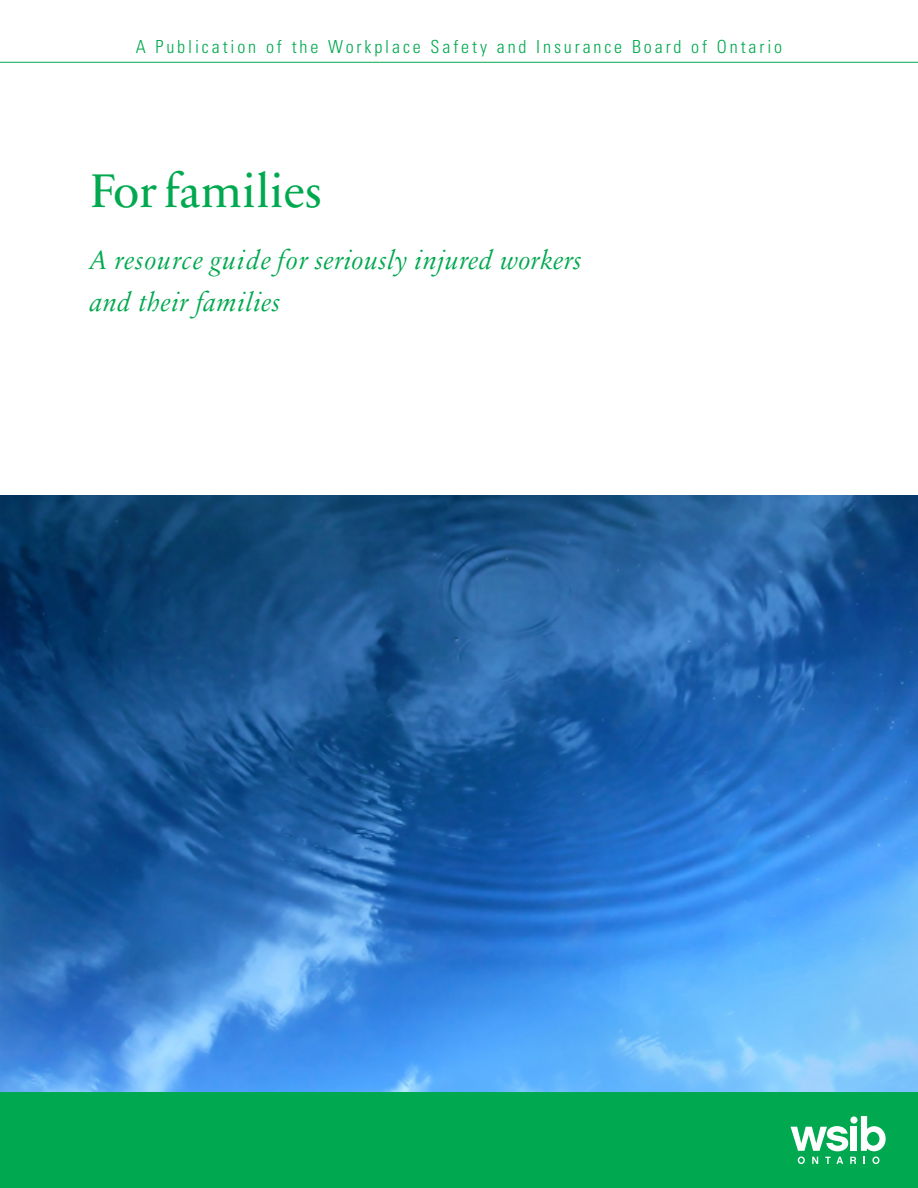
<style>
.page{position:relative;width:918px;height:1188px;background:#fff}
.page>*{position:absolute;margin:0;border:0;box-sizing:border-box;transform-origin:0 0}
.p1title1{font:48px "Sabon Next LT";color:#00a94f}
.p1title3{font:italic 27px/42px "Sabon Next LT Display";letter-spacing:.02em;color:#00a94f}
.p1title{font:300 condensed 18px "Univers LT Std";letter-spacing:.16em;color:#00a94f}
</style>
<div class="page">
<img style="left:0;top:495px;width:918px;height:598px">
<div style="left:0;top:1093px;width:918px;height:95px;background:#00a94f"></div>
<svg style="left:791px;top:1126px;width:57px;height:25px"></svg>
<div style="left:851px;top:1127px;width:6px;height:24px;background:#fff"></div>
<svg style="left:861px;top:1116px;width:25px;height:35px"></svg>
<div style="left:850px;top:1116px;width:8px;height:8px;background:#fff;border-radius:50%"></div>
<svg style="left:798px;top:1157px;width:7px;height:7px"></svg>
<svg style="left:812px;top:1157px;width:6px;height:7px"></svg>
<svg style="left:825px;top:1157px;width:18px;height:7px"></svg>
<svg style="left:850px;top:1157px;width:6px;height:7px"></svg>
<svg style="left:872px;top:1157px;width:7px;height:7px"></svg>
<hr style="left:0;top:62px;width:918px;height:1px;background:#00a94f">
<h2 class="p1title" style="left:136px;top:36px;width:648px">A Publication of the Workplace Safety and Insurance Board of Ontario</h2>
<h1 class="p1title1" style="left:90px;top:163px;width:234px">For families</h1>
<h2 class="p1title3" style="left:90px;top:239px;width:493px">A resource guide for seriously injured workers and their families</h2>
</div>
